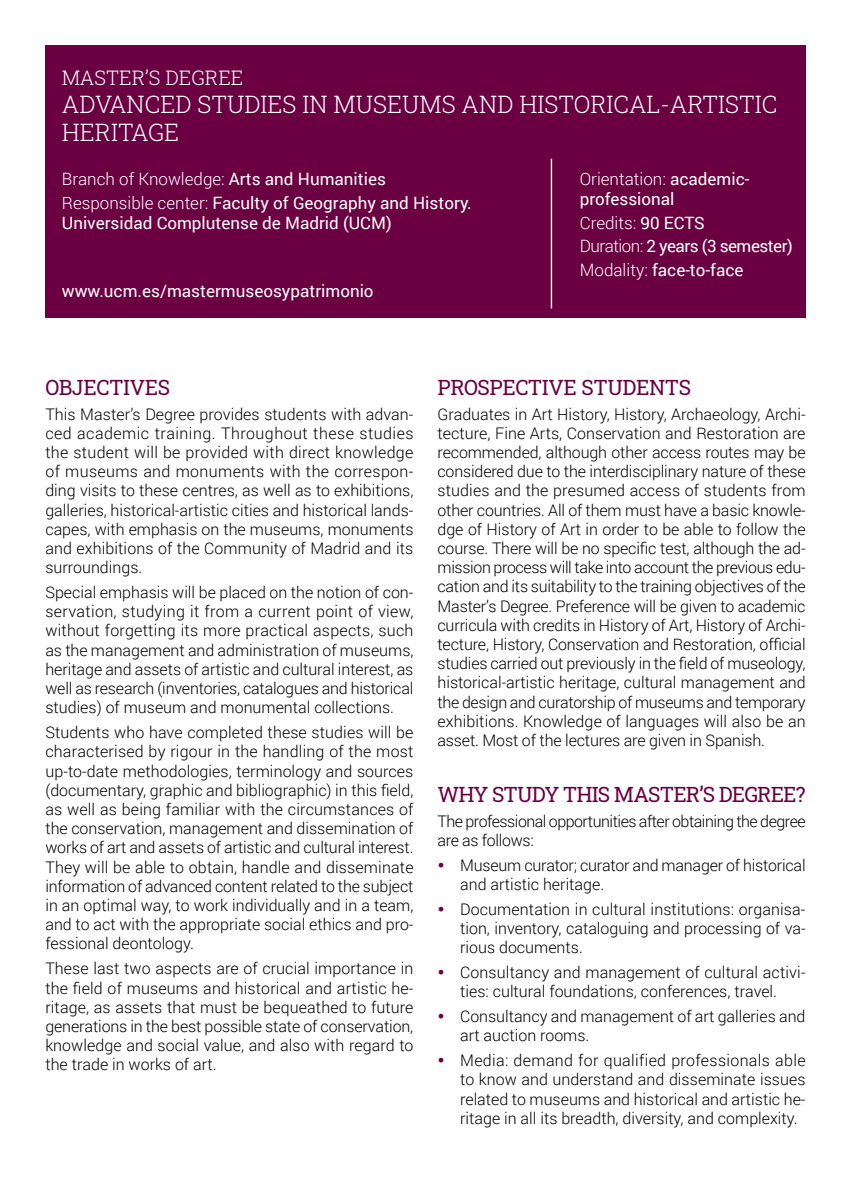
<style>
.page{position:relative;width:851px;height:1191px;background:#fff}
.page>*{position:absolute;margin:0;border:0;box-sizing:border-box;transform-origin:0 0}
.t1{font:300 24px/28px "Roboto Slab";color:#fff}
.t2{font:21px "Roboto Slab";letter-spacing:-.02em;color:#6a0041}
.t3{font:21px "Roboto Slab";letter-spacing:-.04em;color:#6a0041}
.t4{font:300 20px "Roboto Slab";color:#fff}
.t5{font:17px/24px "Roboto";color:#fff}
.t6{font:17px/24px "Roboto";letter-spacing:-.03em;color:#fff}
.t7{font:300 16px/19.2px "Roboto";color:#000;text-align:justify}
.t8{font:300 16px/19.2px "Roboto";letter-spacing:-.03em;color:#000}
.s1{font-weight:300}
</style>
<div class="page">
<div style="left:45px;top:45px;width:760px;height:272px;background:#6a0041"></div>
<hr style="left:550px;top:159px;width:2px;height:149px;background:#fff">
<p class="t4" style="left:62px;top:64px;width:183px">MASTER’S DEGREE</p>
<h1 class="t1" style="left:62px;top:89px;width:717px">ADVANCED STUDIES IN MUSEUMS AND HISTORICAL-ARTISTIC<br>HERITAGE</h1>
<p class="t5" style="left:62px;top:166px;width:411px"><span class="s1">Branch of Knowledge:</span> Arts and Humanities<br><span class="s1">Responsible center:</span> Faculty of Geography and History.</p>
<p class="t5" style="left:62px;top:210px;width:331px">Universidad Complutense de Madrid (UCM)</p>
<p class="t5" style="left:62px;top:278px;width:313px">www.ucm.es/mastermuseosypatrimonio</p>
<p class="t5" style="left:579px;top:168px;width:171px;line-height:20px"><span class="s1">Orientation:</span> academic&shy;professional</p>
<p class="t6" style="left:579px;top:210px;width:214px"><span class="s1">Credits:</span> 90 ECTS<br><span class="s1">Duration:</span> 2 years (3 semester)<br><span class="s1">Modality:</span> face-to-face</p>
<h2 class="t2" style="left:45px;top:372px;width:126px">OBJECTIVES</h2>
<p class="t7" style="left:45px;top:404px;width:369px">This Master’s Degree provides students with advan&shy;ced academic training. Throughout these studies the student will be provided with direct knowledge of museums and monuments with the correspon&shy;ding visits to these centres, as well as to exhibitions, galleries, historical-artistic cities and historical lands&shy;capes, with emphasis on the museums, monuments and exhibitions of the Community of Madrid and its surroundings.</p>
<p class="t7" style="left:45px;top:582px;width:369px">Special emphasis will be placed on the notion of con&shy;servation, studying it from a current point of view, without forgetting its more practical aspects, such as the management and administration of museums, heritage and assets of artistic and cultural interest, as well as research (inventories, catalogues and historical studies) of museum and monumental collections.</p>
<p class="t7" style="left:45px;top:722px;width:369px">Students who have completed these studies will be characterised by rigour in the handling of the most up-to-date methodologies, terminology and sources (documentary, graphic and bibliographic) in this field, as well as being familiar with the circumstances of the conservation, management and dissemination of works of art and assets of artistic and cultural interest.<br>They will be able to obtain, handle and disseminate information of advanced content related to the subject in an optimal way, to work individually and in a team, and to act with the appropriate social ethics and pro&shy;fessional deontology.</p>
<p class="t7" style="left:45px;top:958px;width:369px">These last two aspects are of crucial importance in the field of museums and historical and artistic he&shy;ritage, as assets that must be bequeathed to future generations in the best possible state of conservation, knowledge and social value, and also with regard to the trade in works of art.</p>
<h2 class="t2" style="left:437px;top:372px;width:255px">PROSPECTIVE STUDENTS</h2>
<p class="t7" style="left:437px;top:404px;width:369px">Graduates in Art History, History, Archaeology, Archi&shy;tecture, Fine Arts, Conservation and Restoration are recommended, although other access routes may be considered due to the interdisciplinary nature of these studies and the presumed access of students from other countries. All of them must have a basic knowle&shy;dge of History of Art in order to be able to follow the course. There will be no specific test, although the ad&shy;mission process will take into account the previous edu&shy;cation and its suitability to the training objectives of the Master’s Degree. Preference will be given to academic curricula with credits in History of Art, History of Archi&shy;tecture, History, Conservation and Restoration, official studies carried out previously in the field of museology, historical-artistic heritage, cultural management and the design and curatorship of museums and temporary exhibitions. Knowledge of languages will also be an asset. Most of the lectures are given in Spanish.</p>
<h2 class="t3" style="left:437px;top:779px;width:369px">WHY STUDY THIS MASTER’S DEGREE?</h2>
<p class="t8" style="left:437px;top:811px;width:369px">The professional opportunities after obtaining the degree are as follows:</p>
<p class="t7" style="left:460px;top:855px;width:347px">Museum curator; curator and manager of historical and artistic heritage.</p>
<p class="t7" style="left:460px;top:899px;width:347px">Documentation in cultural institutions: organisa&shy;tion, inventory, cataloguing and processing of va&shy;rious documents.</p>
<p class="t7" style="left:460px;top:962px;width:347px">Consultancy and management of cultural activi&shy;ties: cultural foundations, conferences, travel.</p>
<p class="t7" style="left:460px;top:1006px;width:347px">Consultancy and management of art galleries and art auction rooms.</p>
<p class="t7" style="left:460px;top:1050px;width:347px">Media: demand for qualified professionals able to know and understand and disseminate issues related to museums and historical and artistic he&shy;ritage in all its breadth, diversity, and complexity.</p>
</div>
